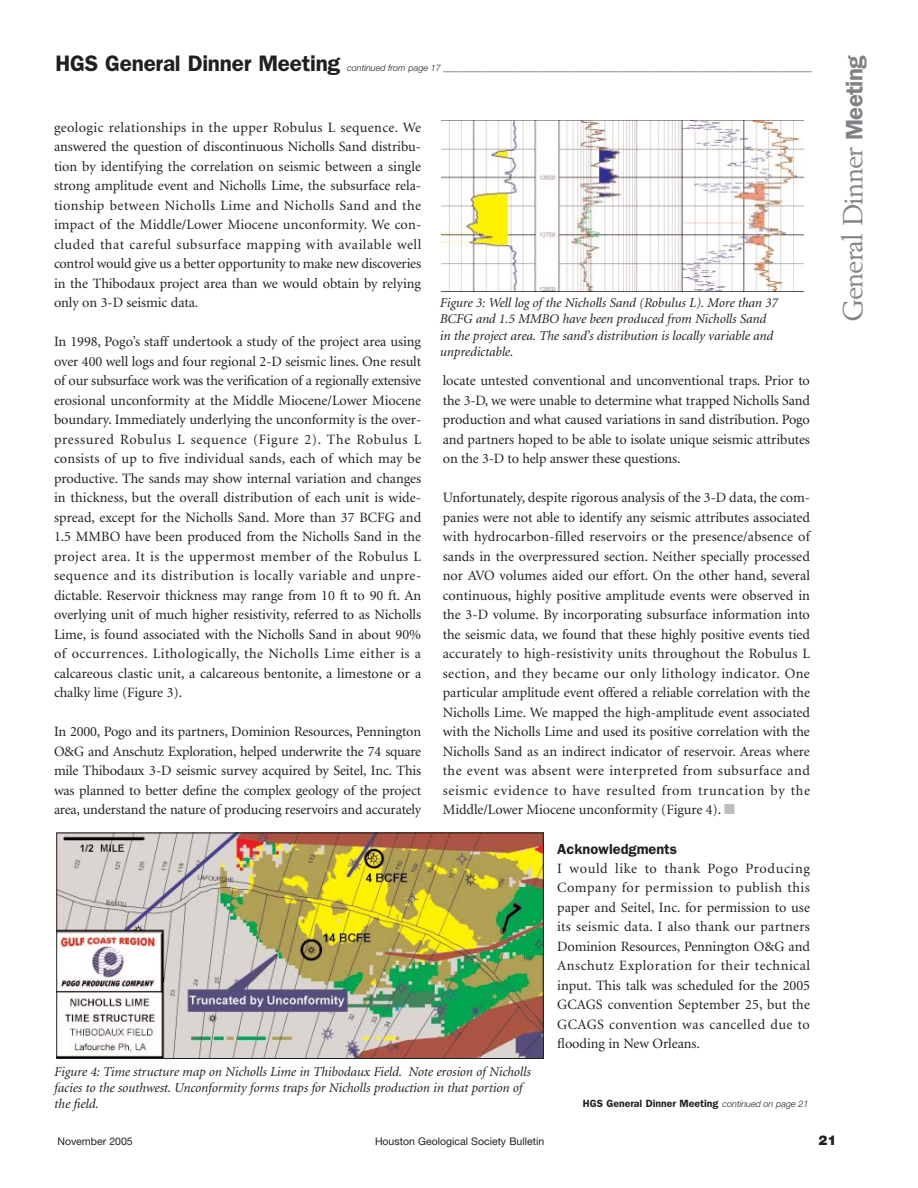
<style>
.page{position:relative;width:918px;height:1188px;background:#fff}
.page>*{position:absolute;margin:0;border:0;box-sizing:border-box;transform-origin:0 0}
.t1{font:27.3px "Berling";letter-spacing:-.03em;color:#808285}
.t2{font:600 22.5px "Franklin Gothic";letter-spacing:-.01em;color:#231f20}
.t3{font:600 14.55px "Franklin Gothic";color:#231f20}
.t4{font:14.25px/19.5px "Minion";letter-spacing:-.005em;color:#231f20;text-align:justify}
.t5{font:italic 13.5px/16.2px "Minion";letter-spacing:-.005em;color:#231f20}
.t6{font:900 13.5px "Helvetica Neue";color:#231f20}
.t7{font:10.5px "Helvetica Neue";color:#231f20}
.t8{font:600 10.5px "Franklin Gothic";color:#231f20}
.t9{font:italic 300 9px "Helvetica Neue";color:#231f20}
.s1{color:#bbbdc0}
.s2{font-family:"Helvetica Neue";font-weight:300;font-style:italic;font-size:9px}
.s3{font-family:"Franklin Gothic";font-weight:600;font-size:24px}
</style>
<div class="page">
<img style="left:441px;top:120px;width:362px;height:172px">
<img style="left:58px;top:835px;width:484px;height:222px">
<div style="left:56px;top:833px;width:488px;height:226px;border:1px solid #231f20"></div>
<h2 class="t2" style="left:56px;top:55px;width:286px">HGS General Dinner Meeting</h2>
<p class="t9" style="left:347px;top:65px;width:466px">continued from page 17 ___________________________________________________________________________________________</p>
<p class="t4" style="left:54px;top:119px;width:369px">geologic relationships in the upper Robulus L sequence. We answered the question of discontinuous Nicholls Sand distribu&shy;tion by identifying the correlation on seismic between a single strong amplitude event and Nicholls Lime, the subsurface rela&shy;tionship between Nicholls Lime and Nicholls Sand and the impact of the Middle/Lower Miocene unconformity. We con&shy;cluded that careful subsurface mapping with available well control would give us a better opportunity to make new discoveries in the Thibodaux project area than we would obtain by relying only on 3-D seismic data.</p>
<p class="t4" style="left:54px;top:333px;width:369px">In 1998, Pogo’s staff undertook a study of the project area using over 400 well logs and four regional 2-D seismic lines. One result of our subsurface work was the verification of a regionally extensive erosional unconformity at the Middle Miocene/Lower Miocene boundary. Immediately underlying the unconformity is the over&shy;pressured Robulus L sequence (Figure 2). The Robulus L consists of up to five individual sands, each of which may be productive. The sands may show internal variation and changes in thickness, but the overall distribution of each unit is wide&shy;spread, except for the Nicholls Sand. More than 37 BCFG and 1.5 MMBO have been produced from the Nicholls Sand in the project area. It is the uppermost member of the Robulus L sequence and its distribution is locally variable and unpre&shy;dictable. Reservoir thickness may range from 10 ft to 90 ft. An overlying unit of much higher resistivity, referred to as Nicholls Lime, is found associated with the Nicholls Sand in about 90% of occurrences. Lithologically, the Nicholls Lime either is a calcareous clastic unit, a calcareous bentonite, a limestone or a chalky lime (Figure 3).</p>
<p class="t4" style="left:54px;top:723px;width:369px">In 2000, Pogo and its partners, Dominion Resources, Pennington O&amp;G and Anschutz Exploration, helped underwrite the 74 square mile Thibodaux 3-D seismic survey acquired by Seitel, Inc. This was planned to better define the complex geology of the project area, understand the nature of producing reservoirs and accurately</p>
<p class="t5" style="left:440px;top:296px;width:339px">Figure 3: Well log of the Nicholls Sand (Robulus L). More than 37<br>BCFG and 1.5 MMBO have been produced from Nicholls Sand in the project area. The sand’s distribution is locally variable and unpredictable.</p>
<p class="t4" style="left:443px;top:372px;width:369px">locate untested conventional and unconventional traps. Prior to the 3-D, we were unable to determine what trapped Nicholls Sand production and what caused variations in sand distribution. Pogo and partners hoped to be able to isolate unique seismic attributes on the 3-D to help answer these questions.</p>
<p class="t4" style="left:443px;top:489px;width:369px">Unfortunately, despite rigorous analysis of the 3-D data, the com&shy;panies were not able to identify any seismic attributes associated with hydrocarbon-filled reservoirs or the presence/absence of sands in the overpressured section. Neither specially processed nor AVO volumes aided our effort. On the other hand, several continuous, highly positive amplitude events were observed in the 3-D volume. By incorporating subsurface information into the seismic data, we found that these highly positive events tied accurately to high-resistivity units throughout the Robulus L section, and they became our only lithology indicator. One particular amplitude event offered a reliable correlation with the Nicholls Lime. We mapped the high-amplitude event associated with the Nicholls Lime and used its positive correlation with the Nicholls Sand as an indirect indicator of reservoir. Areas where the event was absent were interpreted from subsurface and seismic evidence to have resulted from truncation by the Middle/Lower Miocene unconformity (Figure 4). <span class="s1">■</span></p>
<p class="t3" style="left:557px;top:844px;width:121px">Acknowledgments</p>
<p class="t4" style="left:557px;top:860px;width:254px">I would like to thank Pogo Producing Company for permission to publish this paper and Seitel, Inc. for permission to use its seismic data. I also thank our partners Dominion Resources, Pennington O&amp;G and Anschutz Exploration for their technical input. This talk was scheduled for the 2005<br>GCAGS convention September 25, but the GCAGS convention was cancelled due to flooding in New Orleans.</p>
<p class="t5" style="left:54px;top:1065px;width:478px">Figure 4: Time structure map on Nicholls Lime in Thibodaux Field. Note erosion of Nicholls facies to the southwest. Unconformity forms traps for Nicholls production in that portion of the field.</p>
<p class="t8" style="left:583px;top:1100px;width:227px">HGS General Dinner Meeting <span class="s2">continued on page 21</span></p>
<h1 class="t1" style="left:841px;top:322px;width:268px;rotate:-90deg">General Dinner <span class="s3">Meeting</span></h1>
<p class="t7" style="left:57px;top:1138px;width:77px">November 2005</p>
<p class="t7" style="left:375px;top:1138px;width:171px">Houston Geological Society Bulletin</p>
<p class="t6" style="left:819px;top:1135px;width:19px">21</p>
</div>
